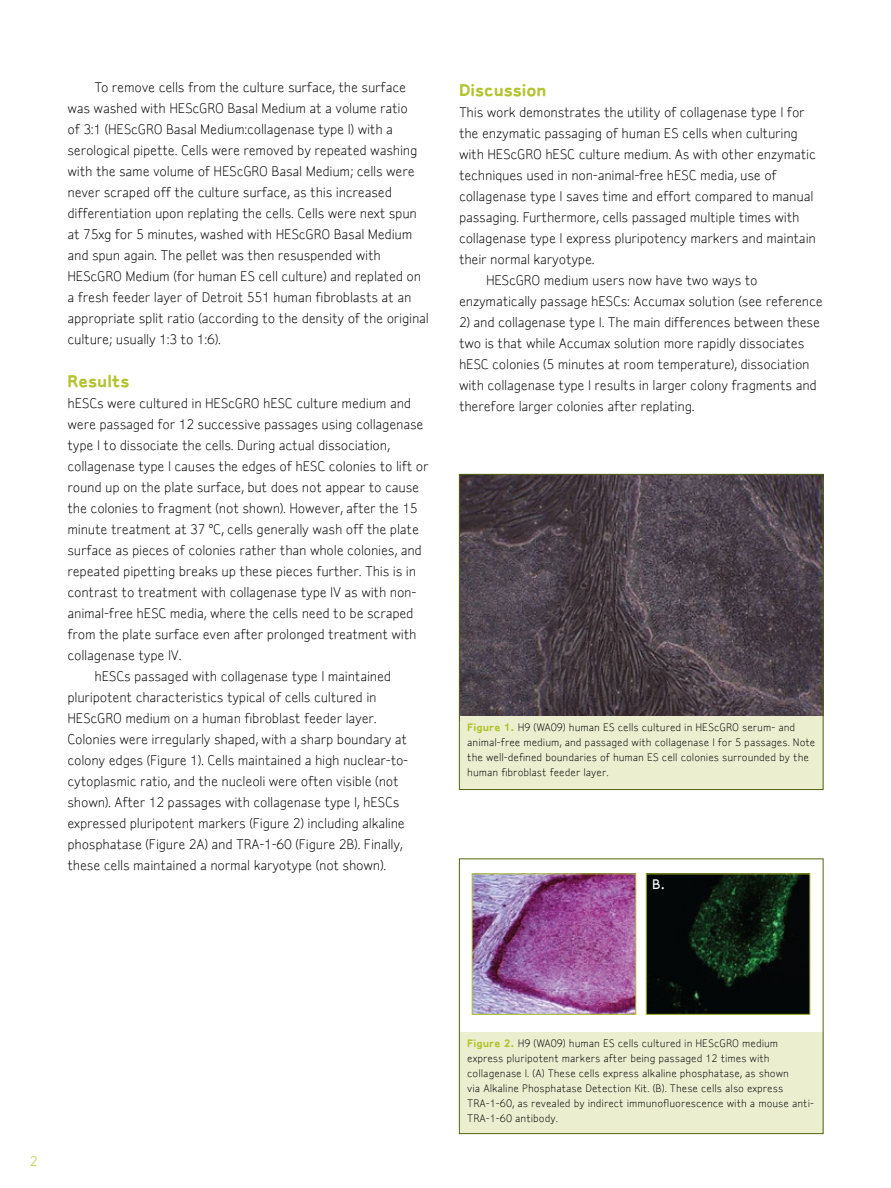
<style>
.page{position:relative;width:891px;height:1188px;background:#fff}
.page>*{position:absolute;margin:0;border:0;box-sizing:border-box;transform-origin:0 0}
.t1{font:700 16.5px "Millipore Sylvia XO";color:#b2c32e}
.t2{font:13.5px/21px "Millipore Sylvia XO";letter-spacing:-.02em;color:#000}
.t3{font:500 13.5px "Millipore Sylvia XO";color:#fff}
.t4{font:13.5px "Millipore Sylvia XO";color:#b2c32e}
.t5{font:10.5px/15px "Millipore Sylvia XO";color:#000}
.s1{font-weight:700;color:#b2c32e}
</style>
<div class="page">
<img style="left:461px;top:476px;width:361px;height:240px">
<div style="left:460px;top:716px;width:364px;height:74px;background:#ebefd0"></div>
<div style="left:460px;top:1032px;width:364px;height:102px;background:#ebefd0"></div>
<div style="left:459px;top:474px;width:365px;height:316px;border:1px solid #526417"></div>
<div style="left:459px;top:858px;width:365px;height:276px;border:1px solid #526417"></div>
<img style="left:474px;top:876px;width:160px;height:137px">
<div style="left:472px;top:874px;width:164px;height:141px;border:1px solid #b2c32e"></div>
<img style="left:648px;top:876px;width:160px;height:137px">
<div style="left:646px;top:874px;width:164px;height:141px;border:1px solid #b2c32e"></div>
<p class="t2" style="left:68px;top:76px;width:363px;text-indent:27px">To remove cells from the culture surface, the surface was washed with HEScGRO Basal Medium at a volume ratio<br>of 3:1 (HEScGRO Basal Medium:collagenase type I) with a serological pipette. Cells were removed by repeated washing with the same volume of HEScGRO Basal Medium; cells were never scraped off the culture surface, as this increased differentiation upon replating the cells. Cells were next spun at 75xg for 5 minutes, washed with HEScGRO Basal Medium and spun again. The pellet was then resuspended with HEScGRO Medium (for human ES cell culture) and replated on a fresh feeder layer of Detroit 551 human fibroblasts at an appropriate split ratio (according to the density of the original culture; usually 1:3 to 1:6).</p>
<p class="t1" style="left:68px;top:371px;width:64px">Results</p>
<p class="t2" style="left:68px;top:393px;width:345px">hESCs were cultured in HEScGRO hESC culture medium and</p>
<p class="t2" style="left:68px;top:414px;width:358px">were passaged for 12 successive passages using collagenase</p>
<p class="t2" style="left:68px;top:435px;width:324px">type I to dissociate the cells. During actual dissociation,</p>
<p class="t2" style="left:68px;top:456px;width:363px">collagenase type I causes the edges of hESC colonies to lift or</p>
<p class="t2" style="left:68px;top:477px;width:353px">round up on the plate surface, but does not appear to cause</p>
<p class="t2" style="left:68px;top:498px;width:352px">the colonies to fragment (not shown). However, after the 15</p>
<p class="t2" style="left:68px;top:519px;width:353px">minute treatment at 37 °C, cells generally wash off the plate</p>
<p class="t2" style="left:68px;top:540px;width:356px">surface as pieces of colonies rather than whole colonies, and</p>
<p class="t2" style="left:68px;top:561px;width:350px">repeated pipetting breaks up these pieces further. This is in</p>
<p class="t2" style="left:68px;top:582px;width:351px">contrast to treatment with collagenase type IV as with non-</p>
<p class="t2" style="left:68px;top:603px;width:348px">animal-free hESC media, where the cells need to be scraped</p>
<p class="t2" style="left:68px;top:624px;width:351px">from the plate surface even after prolonged treatment with</p>
<p class="t2" style="left:68px;top:645px;width:116px">collagenase type IV.</p>
<p class="t2" style="left:94px;top:666px;width:298px">hESCs passaged with collagenase type I maintained</p>
<p class="t2" style="left:68px;top:687px;width:311px">pluripotent characteristics typical of cells cultured in</p>
<p class="t2" style="left:68px;top:708px;width:311px">HEScGRO medium on a human fibroblast feeder layer.</p>
<p class="t2" style="left:68px;top:729px;width:341px">Colonies were irregularly shaped, with a sharp boundary at</p>
<p class="t2" style="left:68px;top:750px;width:342px">colony edges (Figure 1). Cells maintained a high nuclear-to-</p>
<p class="t2" style="left:68px;top:771px;width:333px">cytoplasmic ratio, and the nucleoli were often visible (not</p>
<p class="t2" style="left:68px;top:792px;width:334px">shown). After 12 passages with collagenase type I, hESCs</p>
<p class="t2" style="left:68px;top:813px;width:339px">expressed pluripotent markers (Figure 2) including alkaline</p>
<p class="t2" style="left:68px;top:834px;width:337px">phosphatase (Figure 2A) and TRA-1-60 (Figure 2B). Finally,</p>
<p class="t2" style="left:68px;top:855px;width:320px">these cells maintained a normal karyotype (not shown).</p>
<p class="t1" style="left:459px;top:80px;width:89px">Discussion</p>
<p class="t2" style="left:459px;top:102px;width:347px">This work demonstrates the utility of collagenase type I for</p>
<p class="t2" style="left:459px;top:123px;width:340px">the enzymatic passaging of human ES cells when culturing</p>
<p class="t2" style="left:459px;top:144px;width:359px">with HEScGRO hESC culture medium. As with other enzymatic</p>
<p class="t2" style="left:459px;top:165px;width:319px">techniques used in non-animal-free hESC media, use of</p>
<p class="t2" style="left:459px;top:186px;width:356px">collagenase type I saves time and effort compared to manual</p>
<p class="t2" style="left:459px;top:207px;width:342px">passaging. Furthermore, cells passaged multiple times with</p>
<p class="t2" style="left:459px;top:228px;width:358px">collagenase type I express pluripotency markers and maintain</p>
<p class="t2" style="left:459px;top:249px;width:137px">their normal karyotype.</p>
<p class="t2" style="left:486px;top:270px;width:273px">HEScGRO medium users now have two ways to</p>
<p class="t2" style="left:459px;top:291px;width:365px">enzymatically passage hESCs: Accumax solution (see reference</p>
<p class="t2" style="left:459px;top:312px;width:363px">2) and collagenase type I. The main differences between these two is that while Accumax solution more rapidly dissociates hESC colonies (5 minutes at room temperature), dissociation with collagenase type I results in larger colony fragments and therefore larger colonies after replating.</p>
<p class="t5" style="left:467px;top:720px;width:350px"><span class="s1">Figure 1.</span> H9 (WA09) human ES cells cultured in HEScGRO serum- and animal-free medium, and passaged with collagenase I for 5 passages. Note the well-defined boundaries of human ES cell colonies surrounded by the human fibroblast feeder layer.</p>
<p class="t3" style="left:652px;top:876px;width:14px">B.</p>
<p class="t4" style="left:30px;top:1154px;width:9px">2</p>
<p class="t5" style="left:467px;top:1036px;width:348px"><span class="s1">Figure 2.</span> H9 (WA09) human ES cells cultured in HEScGRO medium express pluripotent markers after being passaged 12 times with collagenase I. (A) These cells express alkaline phosphatase, as shown<br>via Alkaline Phosphatase Detection Kit. (B). These cells also express TRA-1-60, as revealed by indirect immunofluorescence with a mouse anti-TRA-1-60 antibody.</p>
</div>
